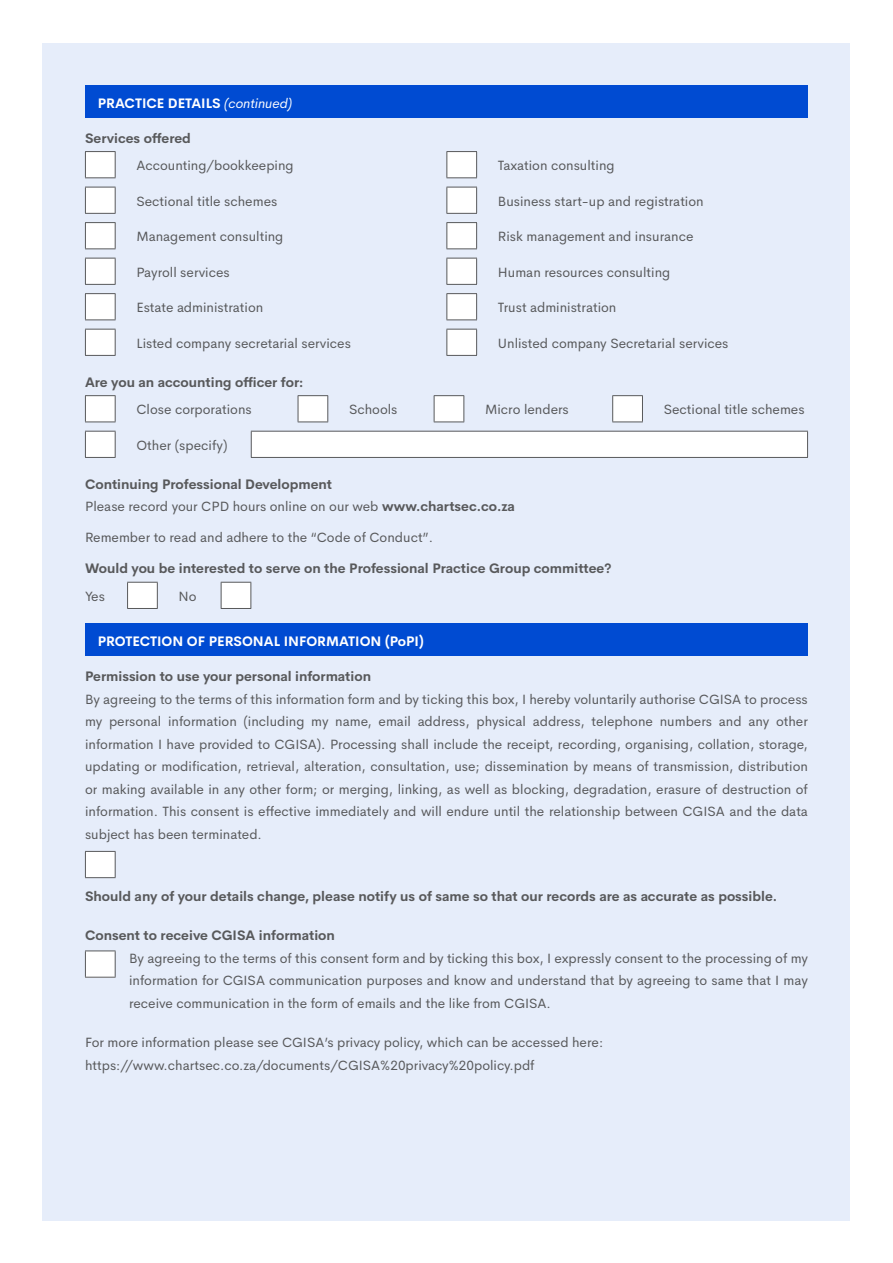
<style>
.page{position:relative;width:893px;height:1263px;background:#fff}
.page>*{position:absolute;margin:0;border:0;box-sizing:border-box;transform-origin:0 0}
.t1{font:13.5px/22.5px "Cerebri Sans";color:#58595b;text-align:justify}
.t2{font:700 13.5px/22.5px "Cerebri Sans";color:#58595b}
.t3{font:700 13.5px "Cerebri Sans";color:#fff}
.s1{font-weight:400;font-style:italic}
.s2{font-weight:400}
</style>
<div class="page">
<div style="left:43px;top:43px;width:807px;height:1177px;background:#e6edfa"></div>
<div style="left:85px;top:85px;width:723px;height:33px;background:#004bd2"></div>
<hr style="left:85px;top:151px;width:31px;height:1px;background:#58595b">
<hr style="left:446px;top:151px;width:31px;height:1px;background:#58595b">
<svg style="left:85px;top:152px;width:392px;height:25px"></svg>
<hr style="left:85px;top:177px;width:31px;height:1px;background:#58595b">
<hr style="left:446px;top:177px;width:31px;height:1px;background:#58595b">
<svg style="left:85px;top:187px;width:392px;height:26px"></svg>
<hr style="left:85px;top:213px;width:31px;height:1px;background:#58595b">
<hr style="left:446px;top:213px;width:31px;height:1px;background:#58595b">
<hr style="left:85px;top:222px;width:31px;height:1px;background:#58595b">
<hr style="left:446px;top:222px;width:31px;height:1px;background:#58595b">
<svg style="left:85px;top:223px;width:392px;height:25px"></svg>
<hr style="left:85px;top:248px;width:31px;height:1px;background:#58595b">
<hr style="left:446px;top:248px;width:31px;height:1px;background:#58595b">
<svg style="left:85px;top:258px;width:392px;height:26px"></svg>
<hr style="left:85px;top:284px;width:31px;height:1px;background:#58595b">
<hr style="left:446px;top:284px;width:31px;height:1px;background:#58595b">
<hr style="left:85px;top:293px;width:31px;height:1px;background:#58595b">
<hr style="left:446px;top:293px;width:31px;height:1px;background:#58595b">
<svg style="left:85px;top:294px;width:392px;height:25px"></svg>
<hr style="left:85px;top:319px;width:31px;height:1px;background:#58595b">
<hr style="left:446px;top:319px;width:31px;height:1px;background:#58595b">
<svg style="left:85px;top:329px;width:392px;height:26px"></svg>
<hr style="left:85px;top:355px;width:31px;height:1px;background:#58595b">
<hr style="left:446px;top:355px;width:31px;height:1px;background:#58595b">
<hr style="left:85px;top:395px;width:31px;height:1px;background:#58595b">
<hr style="left:298px;top:395px;width:30px;height:1px;background:#58595b">
<hr style="left:85px;top:422px;width:31px;height:1px;background:#58595b">
<hr style="left:298px;top:422px;width:30px;height:1px;background:#58595b">
<hr style="left:434px;top:395px;width:30px;height:1px;background:#58595b">
<hr style="left:612px;top:395px;width:31px;height:1px;background:#58595b">
<svg style="left:85px;top:396px;width:558px;height:26px"></svg>
<hr style="left:434px;top:422px;width:30px;height:1px;background:#58595b">
<hr style="left:612px;top:422px;width:31px;height:1px;background:#58595b">
<svg style="left:85px;top:431px;width:723px;height:26px"></svg>
<hr style="left:85px;top:457px;width:31px;height:1px;background:#58595b">
<hr style="left:251px;top:457px;width:557px;height:1px;background:#58595b">
<hr style="left:127px;top:608px;width:31px;height:1px;background:#58595b">
<svg style="left:127px;top:582px;width:124px;height:26px"></svg>
<hr style="left:221px;top:608px;width:30px;height:1px;background:#58595b">
<div style="left:85px;top:623px;width:723px;height:33px;background:#004bd2"></div>
<div style="left:85px;top:851px;width:30px;height:27px;background:#fff"></div>
<hr style="left:85px;top:851px;width:31px;height:1px;background:#58595b">
<svg style="left:85px;top:852px;width:1px;height:25px"></svg>
<svg style="left:115px;top:852px;width:1px;height:25px"></svg>
<hr style="left:85px;top:877px;width:31px;height:1px;background:#58595b">
<div style="left:85px;top:951px;width:30px;height:26px;background:#fff"></div>
<hr style="left:85px;top:950px;width:31px;height:1px;background:#58595b">
<svg style="left:85px;top:951px;width:1px;height:26px"></svg>
<svg style="left:115px;top:951px;width:1px;height:26px"></svg>
<hr style="left:85px;top:977px;width:31px;height:1px;background:#58595b">
<p class="t3" style="left:98px;top:92px;width:196px">PRACTICE DETAILS <span class="s1">(continued)</span></p>
<p class="t2" style="left:85px;top:126px;width:107px">Services offered</p>
<p class="t1" style="left:136px;top:153px;width:159px">Accounting/bookkeeping</p>
<p class="t1" style="left:498px;top:153px;width:118px">Taxation consulting</p>
<p class="t1" style="left:136px;top:189px;width:142px">Sectional title schemes</p>
<p class="t1" style="left:498px;top:189px;width:207px">Business start-up and registration</p>
<p class="t1" style="left:136px;top:224px;width:148px">Management consulting</p>
<p class="t1" style="left:498px;top:224px;width:197px">Risk management and insurance</p>
<p class="t1" style="left:136px;top:260px;width:95px">Payroll services</p>
<p class="t1" style="left:498px;top:260px;width:174px">Human resources consulting</p>
<p class="t1" style="left:136px;top:295px;width:128px">Estate administration</p>
<p class="t1" style="left:498px;top:295px;width:120px">Trust administration</p>
<p class="t1" style="left:136px;top:331px;width:216px">Listed company secretarial services</p>
<p class="t1" style="left:498px;top:331px;width:232px">Unlisted company Secretarial services</p>
<p class="t2" style="left:85px;top:370px;width:220px">Are you an accounting officer for:</p>
<p class="t1" style="left:136px;top:397px;width:117px">Close corporations</p>
<p class="t1" style="left:349px;top:397px;width:50px">Schools</p>
<p class="t1" style="left:485px;top:397px;width:85px">Micro lenders</p>
<p class="t1" style="left:664px;top:397px;width:142px">Sectional title schemes</p>
<p class="t1" style="left:136px;top:433px;width:93px">Other (specify)</p>
<p class="t2" style="left:85px;top:472px;width:431px">Continuing Professional Development<br><span class="s2">Please record your CPD hours online on our web</span> www.chartsec.co.za</p>
<p class="t1" style="left:85px;top:525px;width:350px">Remember to read and adhere to the “Code of Conduct”.</p>
<p class="t2" style="left:85px;top:556px;width:528px">Would you be interested to serve on the Professional Practice Group committee?</p>
<p class="t1" style="left:85px;top:584px;width:21px">Yes</p>
<p class="t1" style="left:179px;top:584px;width:20px">No</p>
<p class="t3" style="left:98px;top:630px;width:327px">PROTECTION OF PERSONAL INFORMATION (PoPI)</p>
<p class="t2" style="left:85px;top:664px;width:287px">Permission to use your personal information</p>
<p class="t1" style="left:85px;top:686px;width:724px">By agreeing to the terms of this information form and by ticking this box, I hereby voluntarily authorise CGISA to process my personal information (including my name, email address, physical address, telephone numbers and any other information I have provided to CGISA). Processing shall include the receipt, recording, organising, collation, storage, updating or modification, retrieval, alteration, consultation, use; dissemination by means of transmission, distribution or making available in any other form; or merging, linking, as well as blocking, degradation, erasure of destruction of information. This consent is effective immediately and will endure until the relationship between CGISA and the data subject has been terminated.</p>
<p class="t2" style="left:85px;top:883px;width:693px">Should any of your details change, please notify us of same so that our records are as accurate as possible.</p>
<p class="t2" style="left:85px;top:923px;width:251px">Consent to receive CGISA information</p>
<p class="t1" style="left:129px;top:945px;width:680px">By agreeing to the terms of this consent form and by ticking this box, I expressly consent to the processing of my information for CGISA communication purposes and know and understand that by agreeing to same that I may receive communication in the form of emails and the like from CGISA.</p>
<p class="t1" style="left:85px;top:1030px;width:520px">For more information please see CGISA’s privacy policy, which can be accessed here: https://www.chartsec.co.za/documents/CGISA%20privacy%20policy.pdf</p>
</div>
